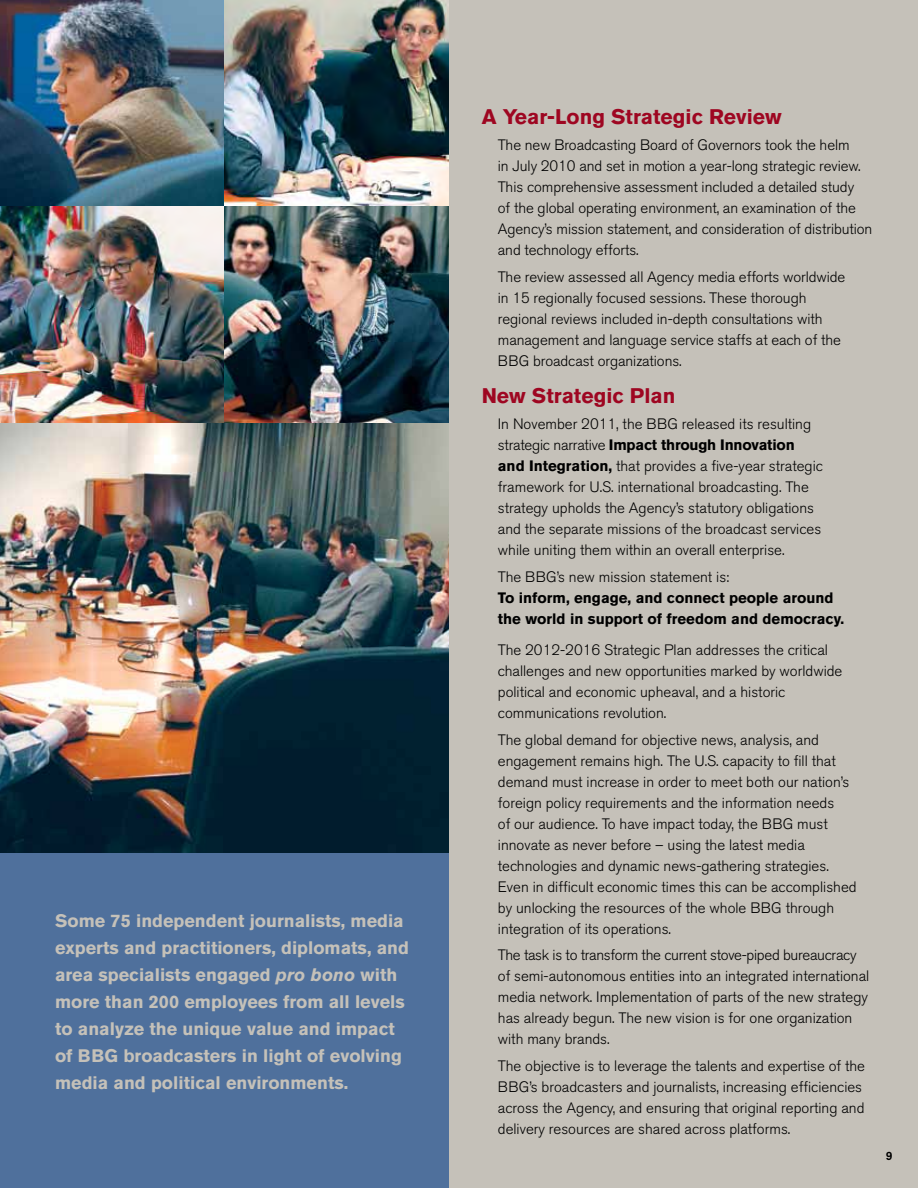
<style>
.page{position:relative;width:918px;height:1188px;background:#fff}
.page>*{position:absolute;margin:0;border:0;box-sizing:border-box;transform-origin:0 0}
.t1{font:700 21px "Akzidenz Grotesk BE";color:#9e0621}
.t2{font:700 18px/27px "Akzidenz Grotesk BE";color:#c5c1b9}
.t3{font:300 15px/21px "Akzidenz Grotesk BE";color:#000}
.t4{font:700 15px/21px "Akzidenz Grotesk BE";color:#000}
.t5{font:500 12px "Akzidenz Grotesk BE";color:#000}
.s1{font-style:italic}
.s2{font-weight:700}
</style>
<div class="page">
<img style="left:0;top:423px;width:449px;height:430px">
<img style="left:0;top:206px;width:449px;height:217px">
<img style="left:0;top:0;width:449px;height:206px">
<img style="left:225px;top:0;width:224px;height:205px">
<div style="left:0;top:853px;width:467px;height:335px;background:#4f709c"></div>
<div style="left:449px;top:0;width:469px;height:1188px;background:#c5c1b9"></div>
<p class="t2" style="left:55px;top:907px;width:355px">Some 75 independent journalists, media experts and practitioners, diplomats, and area specialists engaged <span class="s1">pro bono</span> with more than 200 employees from all levels to analyze the unique value and impact of BBG broadcasters in light of evolving media and political environments.</p>
<h1 class="t1" style="left:482px;top:104px;width:302px">A Year-Long Strategic Review</h1>
<p class="t3" style="left:498px;top:135px;width:376px">The new Broadcasting Board of Governors took the helm<br>in July 2010 and set in motion a year-long strategic review.<br>This comprehensive assessment included a detailed study<br>of the global operating environment, an examination of the Agency’s mission statement, and consideration of distribution and technology efforts.</p>
<p class="t3" style="left:498px;top:266px;width:349px">The review assessed all Agency media efforts worldwide in 15 regionally focused sessions. These thorough regional reviews included in-depth consultations with management and language service staffs at each of the BBG broadcast organizations.</p>
<h1 class="t1" style="left:482px;top:383px;width:195px">New Strategic Plan</h1>
<p class="t3" style="left:498px;top:414px;width:327px">In November 2011, the BBG released its resulting strategic narrative <span class="s2">Impact through Innovation and Integration,</span> that provides a five-year strategic framework for U.S. international broadcasting. The strategy upholds the Agency’s statutory obligations and the separate missions of the broadcast services while uniting them within an overall enterprise.</p>
<p class="t3" style="left:498px;top:566px;width:233px">The BBG’s new mission statement is:</p>
<p class="t4" style="left:498px;top:587px;width:348px">To inform, engage, and connect people around the world in support of freedom and democracy.</p>
<p class="t3" style="left:498px;top:640px;width:346px">The 2012-2016 Strategic Plan addresses the critical challenges and new opportunities marked by worldwide political and economic upheaval, and a historic communications revolution.</p>
<p class="t3" style="left:498px;top:729px;width:360px">The global demand for objective news, analysis, and engagement remains high. The U.S. capacity to fill that demand must increase in order to meet both our nation’s foreign policy requirements and the information needs<br>of our audience. To have impact today, the BBG must innovate as never before – using the latest media technologies and dynamic news-gathering strategies.<br>Even in difficult economic times this can be accomplished by unlocking the resources of the whole BBG through integration of its operations.</p>
<p class="t3" style="left:498px;top:945px;width:373px">The task is to transform the current stove-piped bureaucracy of semi-autonomous entities into an integrated international media network. Implementation of parts of the new strategy has already begun. The new vision is for one organization with many brands.</p>
<p class="t3" style="left:498px;top:1055px;width:369px">The objective is to leverage the talents and expertise of the BBG’s broadcasters and journalists, increasing efficiencies across the Agency, and ensuring that original reporting and delivery resources are shared across platforms.</p>
<p class="t5" style="left:886px;top:1149px;width:8px">9</p>
</div>
